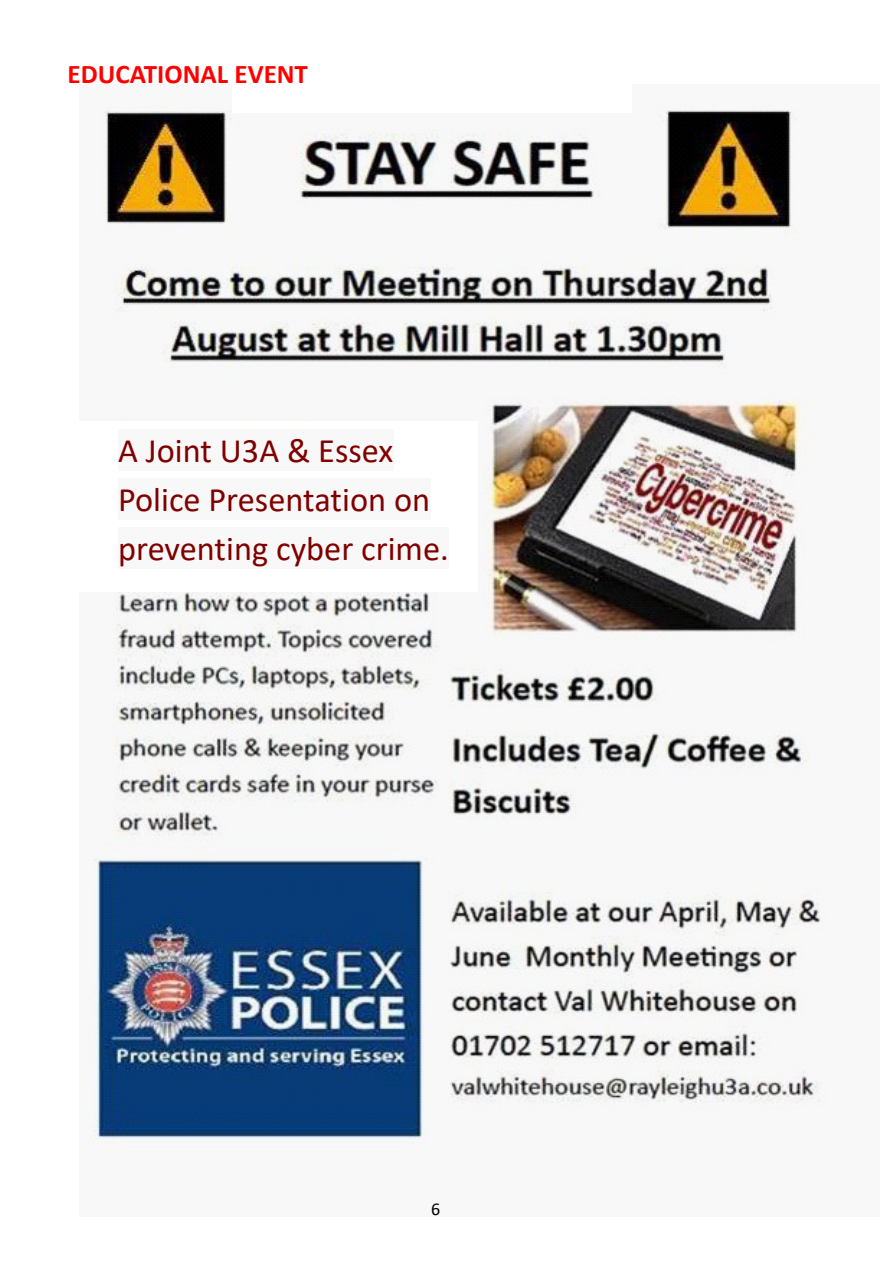
<style>
.page{position:relative;width:893px;height:1263px;background:#fff}
.page>*{position:absolute;margin:0;border:0;box-sizing:border-box;transform-origin:0 0}
.t1{font:34.35px/49.1px "Calibri";color:#800000}
.t2{font:700 27px "Calibri";color:#f00}
.t3{font:18px "Calibri";color:#000}
</style>
<div class="page">
<img style="left:79px;top:106px;width:749px;height:1048px">
<div style="left:79px;top:421px;width:399px;height:170px;background:#fff"></div>
<div style="left:118px;top:429px;width:275px;height:42px;background:#f8f8f8"></div>
<div style="left:118px;top:478px;width:312px;height:42px;background:#f8f8f8"></div>
<div style="left:118px;top:527px;width:331px;height:42px;background:#f8f8f8"></div>
<div style="left:232px;top:12px;width:400px;height:101px;background:#fff"></div>
<p class="t2" style="left:68px;top:63px;width:242px">EDUCATIONAL EVENT</p>
<p class="t1" style="left:118px;top:429px;width:332px">A Joint U3A &amp; Essex<br>Police Presentation on preventing cyber crime.</p>
<p class="t3" style="left:431px;top:1201px;width:11px">6</p>
</div>
